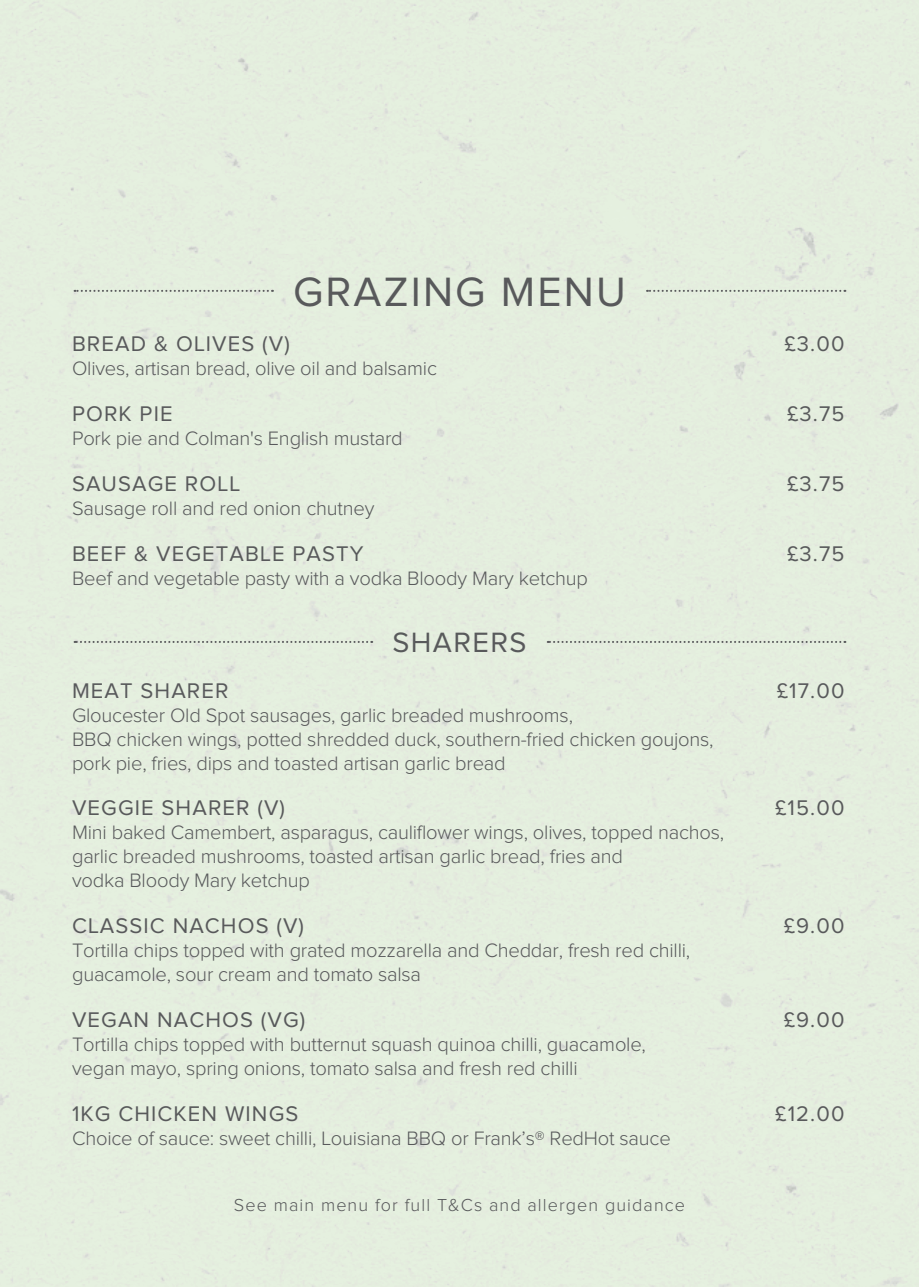
<style>
.page{position:relative;width:919px;height:1287px;background:#fff}
.page>*{position:absolute;margin:0;border:0;box-sizing:border-box;transform-origin:0 0}
.t1{font:42.6px "Proxima Nova";letter-spacing:.05em;color:#58595b}
.t2{font:29px "Proxima Nova";letter-spacing:.05em;color:#58595b}
.t3{font:22px "Proxima Nova";letter-spacing:.05em;color:#58595b}
.t4{font:300 20.2px/24px "Proxima Nova";letter-spacing:-.01em;color:#58595b}
.t5{font:300 18px "Proxima Nova";letter-spacing:.06em;color:#58595b}
</style>
<div class="page">
<div style="left:0;top:0;width:918px;height:1287px;background:#e2f0db"></div>
<svg style="left:647px;top:290px;width:198px;height:2px"></svg>
<svg style="left:75px;top:290px;width:198px;height:2px"></svg>
<svg style="left:547px;top:641px;width:298px;height:2px"></svg>
<svg style="left:75px;top:641px;width:297px;height:2px"></svg>
<h1 class="t1" style="left:293px;top:272px;width:334px">GRAZING MENU</h1>
<p class="t3" style="left:72px;top:334px;width:219px">BREAD &amp; OLIVES (V)</p>
<p class="t3" style="left:784px;top:334px;width:62px">£3.00</p>
<p class="t4" style="left:72px;top:358px;width:366px">Olives, artisan bread, olive oil and balsamic</p>
<p class="t3" style="left:72px;top:404px;width:102px">PORK PIE</p>
<p class="t3" style="left:787px;top:404px;width:59px">£3.75</p>
<p class="t4" style="left:72px;top:427px;width:332px">Pork pie and Colman's English mustard</p>
<p class="t3" style="left:72px;top:474px;width:170px">SAUSAGE ROLL</p>
<p class="t3" style="left:787px;top:474px;width:59px">£3.75</p>
<p class="t4" style="left:72px;top:497px;width:304px">Sausage roll and red onion chutney</p>
<p class="t3" style="left:72px;top:543px;width:293px">BEEF &amp; VEGETABLE PASTY</p>
<p class="t3" style="left:787px;top:543px;width:59px">£3.75</p>
<p class="t4" style="left:72px;top:567px;width:517px">Beef and vegetable pasty with a vodka Bloody Mary ketchup</p>
<h2 class="t2" style="left:392px;top:629px;width:136px">SHARERS</h2>
<p class="t3" style="left:72px;top:680px;width:158px">MEAT SHARER</p>
<p class="t3" style="left:776px;top:680px;width:69px">£17.00</p>
<p class="t4" style="left:72px;top:704px;width:643px">Gloucester Old Spot sausages, garlic breaded mushrooms,<br>BBQ chicken wings, potted shredded duck, southern-fried chicken goujons, pork pie, fries, dips and toasted artisan garlic bread</p>
<p class="t3" style="left:72px;top:798px;width:214px">VEGGIE SHARER (V)</p>
<p class="t3" style="left:775px;top:798px;width:71px">£15.00</p>
<p class="t4" style="left:72px;top:822px;width:653px">Mini baked Camembert, asparagus, cauliflower wings, olives, topped nachos, garlic breaded mushrooms, toasted artisan garlic bread, fries and<br>vodka Bloody Mary ketchup</p>
<p class="t3" style="left:72px;top:916px;width:233px">CLASSIC NACHOS (V)</p>
<p class="t3" style="left:783px;top:916px;width:62px">£9.00</p>
<p class="t4" style="left:72px;top:939px;width:619px">Tortilla chips topped with grated mozzarella and Cheddar, fresh red chilli, guacamole, sour cream and tomato salsa</p>
<p class="t3" style="left:72px;top:1010px;width:235px">VEGAN NACHOS (VG)</p>
<p class="t3" style="left:783px;top:1010px;width:62px">£9.00</p>
<p class="t4" style="left:72px;top:1033px;width:575px">Tortilla chips topped with butternut squash quinoa chilli, guacamole, vegan mayo, spring onions, tomato salsa and fresh red chilli</p>
<p class="t3" style="left:72px;top:1103px;width:228px">1KG CHICKEN WINGS</p>
<p class="t3" style="left:775px;top:1103px;width:71px">£12.00</p>
<p class="t4" style="left:72px;top:1127px;width:600px">Choice of sauce: sweet chilli, Louisiana BBQ or Frank’s® RedHot sauce</p>
<p class="t5" style="left:234px;top:1196px;width:452px">See main menu for full T&amp;Cs and allergen guidance</p>
</div>
